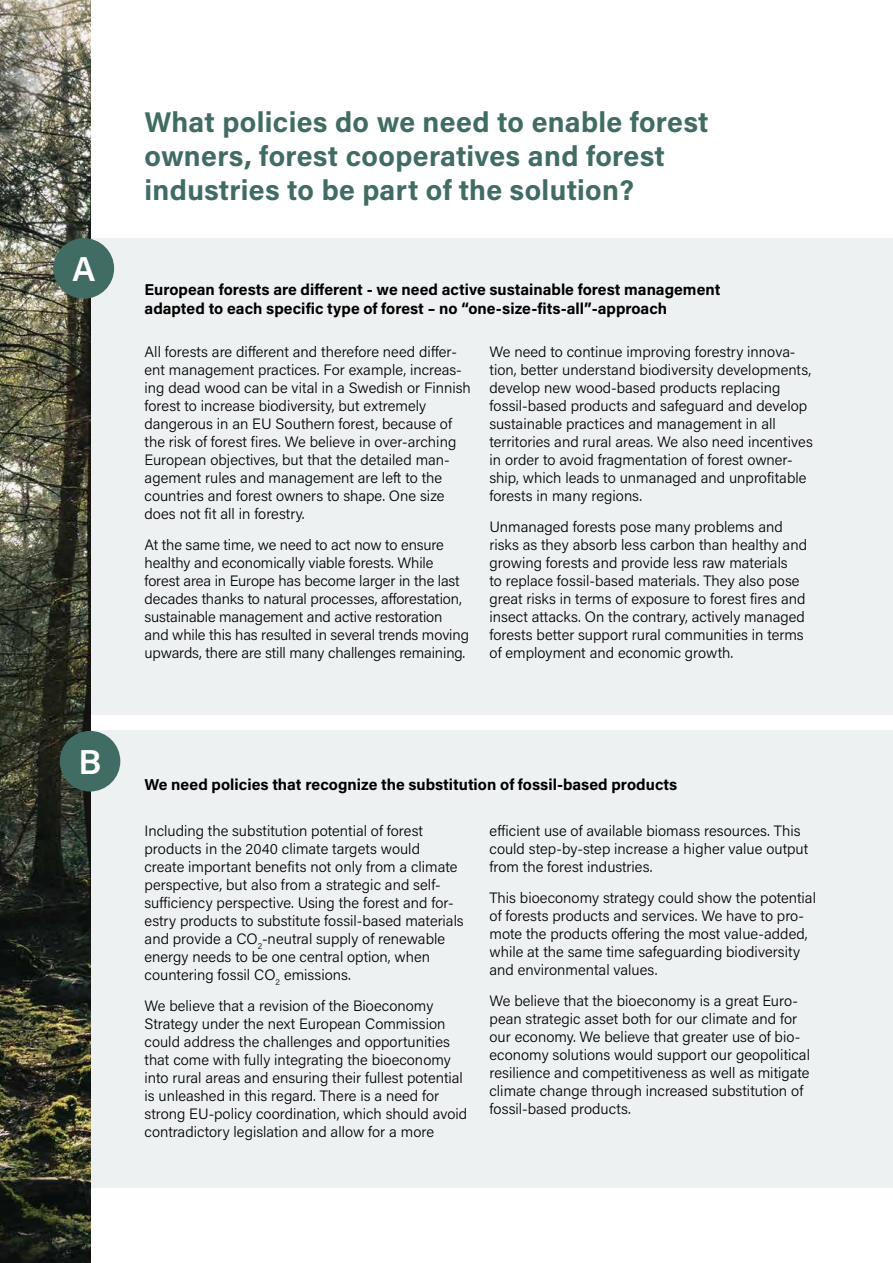
<style>
.page{position:relative;width:893px;height:1263px;background:#fff}
.page>*{position:absolute;margin:0;border:0;box-sizing:border-box;transform-origin:0 0}
.t1{font:600 34.5px "Acumin Pro";color:#fff}
.t2{font:28.5px/34.2px "Acumin Variable Concept";letter-spacing:.01em;color:#416c63}
.t3{font:15.75px/18.9px "Acumin Variable Concept";color:#000}
.t4{font:15px/18px "Acumin Variable Concept";color:#000}
</style>
<div class="page">
<div style="left:61px;top:730px;width:832px;height:457px;background:#eef1f1"></div>
<div style="left:57px;top:238px;width:836px;height:476px;background:#eef1f1"></div>
<img style="left:0;top:1px;width:91px;height:1262px">
<div style="left:54px;top:238px;width:60px;height:61px;background:#416c63;border-radius:50%"></div>
<div style="left:60px;top:731px;width:60px;height:60px;background:#416c63;border-radius:50%"></div>
<h1 class="t1" style="left:72px;top:245px;width:25px">A</h1>
<h1 class="t1" style="left:79px;top:738px;width:24px">B</h1>
<h2 class="t2" style="left:145px;top:103px;width:565px">What policies do we need to enable forest owners, forest cooperatives and forest industries to be part of the solution?</h2>
<p class="t3" style="left:145px;top:280px;width:577px">European forests are different - we need active sustainable forest management adapted to each specific type of forest – no “one-size-fits-all”-approach</p>
<p class="t4" style="left:145px;top:342px;width:328px">All forests are different and therefore need differ&shy;ent management practices. For example, increas&shy;ing dead wood can be vital in a Swedish or Finnish forest to increase biodiversity, but extremely dangerous in an EU Southern forest, because of the risk of forest fires. We believe in over-arching European objectives, but that the detailed man&shy;agement rules and management are left to the countries and forest owners to shape. One size does not fit all in forestry.</p>
<p class="t4" style="left:145px;top:535px;width:326px">At the same time, we need to act now to ensure healthy and economically viable forests. While forest area in Europe has become larger in the last decades thanks to natural processes, afforestation, sustainable management and active restoration and while this has resulted in several trends moving upwards, there are still many challenges remaining.</p>
<p class="t4" style="left:489px;top:342px;width:325px">We need to continue improving forestry innova&shy;tion, better understand biodiversity developments, develop new wood-based products replacing fossil-based products and safeguard and develop sustainable practices and management in all territories and rural areas. We also need incentives in order to avoid fragmentation of forest owner&shy;ship, which leads to unmanaged and unprofitable forests in many regions.</p>
<p class="t4" style="left:489px;top:517px;width:319px">Unmanaged forests pose many problems and risks as they absorb less carbon than healthy and growing forests and provide less raw materials<br>to replace fossil-based materials. They also pose great risks in terms of exposure to forest fires and insect attacks. On the contrary, actively managed forests better support rural communities in terms of employment and economic growth.</p>
<p class="t3" style="left:145px;top:774px;width:534px">We need policies that recognize the substitution of fossil-based products</p>
<p class="t4" style="left:145px;top:821px;width:321px">Including the substitution potential of forest products in the 2040 climate targets would<br>create important benefits not only from a climate perspective, but also from a strategic and self&shy;sufficiency perspective. Using the forest and for&shy;estry products to substitute fossil-based materials and provide a CO<sub>2</sub>-neutral supply of renewable energy needs to be one central option, when countering fossil CO<sub>2</sub> emissions.</p>
<p class="t4" style="left:145px;top:996px;width:324px">We believe that a revision of the Bioeconomy Strategy under the next European Commission could address the challenges and opportunities that come with fully integrating the bioeconomy into rural areas and ensuring their fullest potential is unleashed in this regard. There is a need for strong EU-policy coordination, which should avoid contradictory legislation and allow for a more</p>
<p class="t4" style="left:489px;top:821px;width:320px">efficient use of available biomass resources. This could step-by-step increase a higher value output from the forest industries.</p>
<p class="t4" style="left:489px;top:888px;width:328px">This bioeconomy strategy could show the potential of forests products and services. We have to pro&shy;mote the products offering the most value-added, while at the same time safeguarding biodiversity and environmental values.</p>
<p class="t4" style="left:489px;top:991px;width:322px">We believe that the bioeconomy is a great Euro&shy;pean strategic asset both for our climate and for our economy. We believe that greater use of bio&shy;economy solutions would support our geopolitical resilience and competitiveness as well as mitigate climate change through increased substitution of fossil-based products.</p>
</div>
